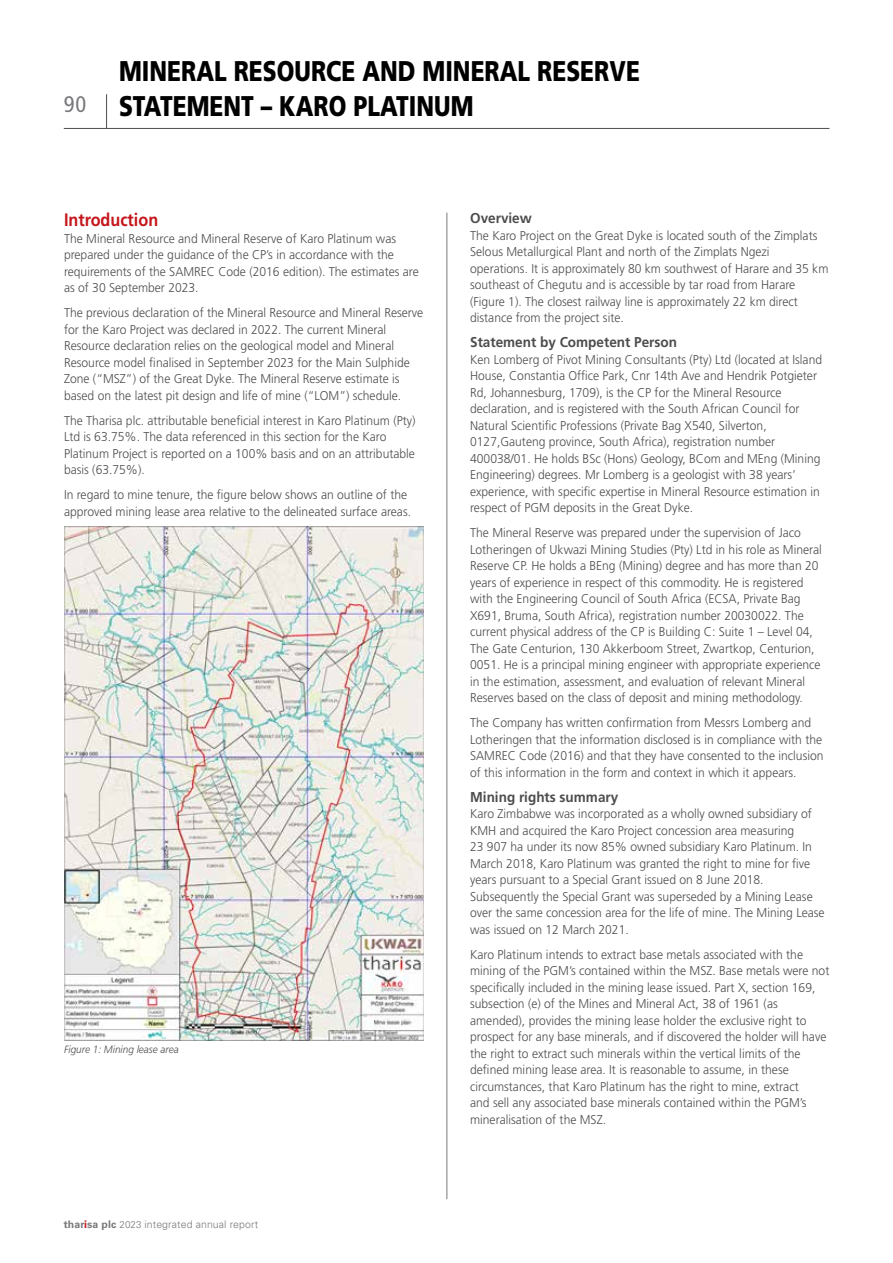
<style>
.page{position:relative;width:893px;height:1263px;background:#fff}
.page>*{position:absolute;margin:0;border:0;box-sizing:border-box;transform-origin:0 0}
.t1{font:900 28.5px/34.5px "Frutiger LT Std";color:#000;scale:.8 1}
.t2{font:condensed 22.5px "Frutiger LT Std";color:#77787b}
.t3{font:700 18px "Frutiger LT Std";color:#c4161c;scale:.9 1}
.t4{font:700 14.25px "Frutiger LT Std";color:#4d4d4f;scale:.95 1}
.t5{font:300 12.75px/16.5px "Frutiger LT Std";color:#4d4d4f;scale:.95 1}
.t6{font:300 10.5px "Univers LT Std";letter-spacing:.01em;color:#77787b}
.t7{font:italic 300 10.5px "Frutiger LT Std";color:#4d4d4f;scale:.95 1}
.s1{font-weight:700}
.s2{font-weight:700;color:#c4161c}
.s3{font-size:9.75px}
</style>
<div class="page">
<img style="left:64px;top:526px;width:359px;height:514px">
<hr style="left:447px;top:213px;width:1px;height:986px;background:#77787b">
<hr style="left:64px;top:128px;width:765px;height:1px;background:#4d4d4f">
<hr style="left:106px;top:94px;width:1px;height:34px;background:#4d4d4f">
<h2 class="t2" style="left:64px;top:91px;width:24px">90</h2>
<h1 class="t1" style="left:119px;top:54px;width:653px">MINERAL RESOURCE AND MINERAL RESERVE<br>STATEMENT – KARO PLATINUM</h1>
<h3 class="t3" style="left:64px;top:209px;width:106px">Introduction</h3>
<p class="t5" style="left:64px;top:230px;width:375px">The Mineral Resource and Mineral Reserve of Karo Platinum was prepared under the guidance of the CP’s in accordance with the requirements of the SAMREC Code (2016 edition). The estimates are as of 30 September 2023.</p>
<p class="t5" style="left:64px;top:305px;width:380px">The previous declaration of the Mineral Resource and Mineral Reserve for the Karo Project was declared in 2022. The current Mineral Resource declaration relies on the geological model and Mineral Resource model finalised in September 2023 for the Main Sulphide Zone (“MSZ”) of the Great Dyke. The Mineral Reserve estimate is based on the latest pit design and life of mine (“LOM”) schedule.</p>
<p class="t5" style="left:64px;top:412px;width:372px">The Tharisa plc. attributable beneficial interest in Karo Platinum (Pty)<br>Ltd is 63.75%. The data referenced in this section for the Karo Platinum Project is reported on a 100% basis and on an attributable basis (63.75%).</p>
<p class="t5" style="left:64px;top:487px;width:367px">In regard to mine tenure, the figure below shows an outline of the approved mining lease area relative to the delineated surface areas.</p>
<p class="t7" style="left:64px;top:1043px;width:122px">Figure 1: Mining lease area</p>
<p class="t6" style="left:64px;top:1218px;width:196px"><span class="s1">thar</span><span class="s2">i</span><span class="s1">sa plc</span> <span class="s3">2023</span> integrated annual report</p>
<p class="t4" style="left:470px;top:210px;width:66px">Overview</p>
<p class="t5" style="left:470px;top:227px;width:379px">The Karo Project on the Great Dyke is located south of the Zimplats Selous Metallurgical Plant and north of the Zimplats Ngezi operations. It is approximately 80 km southwest of Harare and 35 km southeast of Chegutu and is accessible by tar road from Harare (Figure 1). The closest railway line is approximately 22 km direct distance from the project site.</p>
<p class="t4" style="left:470px;top:334px;width:219px">Statement by Competent Person</p>
<p class="t5" style="left:470px;top:351px;width:372px">Ken Lomberg of Pivot Mining Consultants (Pty) Ltd (located at Island House, Constantia Office Park, Cnr 14th Ave and Hendrik Potgieter Rd, Johannesburg, 1709), is the CP for the Mineral Resource declaration, and is registered with the South African Council for Natural Scientific Professions (Private Bag X540, Silverton, 0127,Gauteng province, South Africa), registration number 400038/01. He holds BSc (Hons) Geology, BCom and MEng (Mining Engineering) degrees. Mr Lomberg is a geologist with 38 years’ experience, with specific expertise in Mineral Resource estimation in respect of PGM deposits in the Great Dyke.</p>
<p class="t5" style="left:470px;top:525px;width:372px">The Mineral Reserve was prepared under the supervision of Jaco Lotheringen of Ukwazi Mining Studies (Pty) Ltd in his role as Mineral Reserve CP. He holds a BEng (Mining) degree and has more than 20 years of experience in respect of this commodity. He is registered with the Engineering Council of South Africa (ECSA, Private Bag X691, Bruma, South Africa), registration number 20030022. The current physical address of the CP is Building C: Suite 1 – Level 04, The Gate Centurion, 130 Akkerboom Street, Zwartkop, Centurion, 0051. He is a principal mining engineer with appropriate experience in the estimation, assessment, and evaluation of relevant Mineral Reserves based on the class of deposit and mining methodology.</p>
<p class="t5" style="left:470px;top:715px;width:373px">The Company has written confirmation from Messrs Lomberg and Lotheringen that the information disclosed is in compliance with the SAMREC Code (2016) and that they have consented to the inclusion of this information in the form and context in which it appears.</p>
<p class="t4" style="left:470px;top:788px;width:157px">Mining rights summary</p>
<p class="t5" style="left:470px;top:806px;width:375px">Karo Zimbabwe was incorporated as a wholly owned subsidiary of KMH and acquired the Karo Project concession area measuring<br>23 907 ha under its now 85% owned subsidiary Karo Platinum. In March 2018, Karo Platinum was granted the right to mine for five years pursuant to a Special Grant issued on 8 June 2018.<br>Subsequently the Special Grant was superseded by a Mining Lease over the same concession area for the life of mine. The Mining Lease was issued on 12 March 2021.</p>
<p class="t5" style="left:470px;top:946px;width:380px">Karo Platinum intends to extract base metals associated with the mining of the PGM’s contained within the MSZ. Base metals were not specifically included in the mining lease issued. Part X, section 169, subsection (e) of the Mines and Mineral Act, 38 of 1961 (as amended), provides the mining lease holder the exclusive right to prospect for any base minerals, and if discovered the holder will have the right to extract such minerals within the vertical limits of the defined mining lease area. It is reasonable to assume, in these circumstances, that Karo Platinum has the right to mine, extract<br>and sell any associated base minerals contained within the PGM’s mineralisation of the MSZ.</p>
</div>
